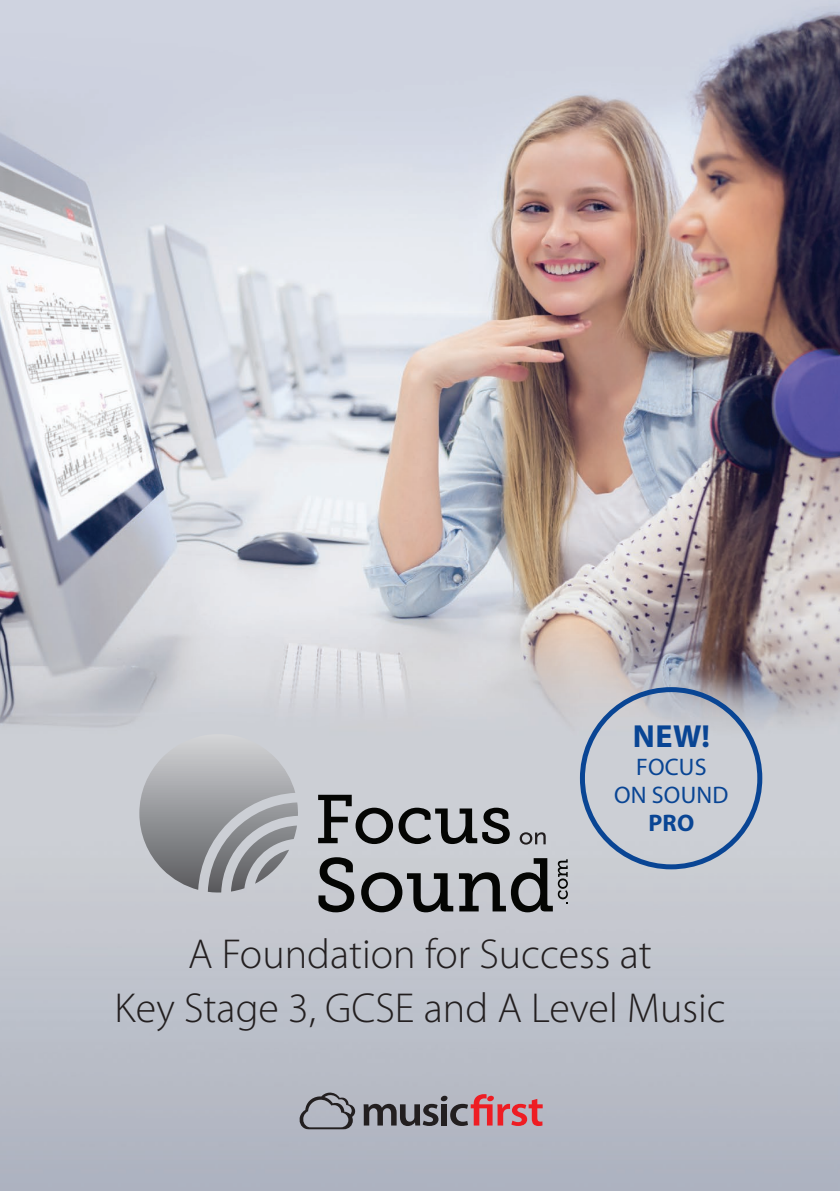
<style>
.page{position:relative;width:840px;height:1191px;background:#fff}
.page>*{position:absolute;margin:0;border:0;box-sizing:border-box;transform-origin:0 0}
.t1{font:300 42px/54px "Myriad Pro";color:#231f20;text-align:center}
.t2{font:700 32px "Myriad Pro";color:#094594}
.t3{font:24px/28px "Myriad Pro";letter-spacing:.01em;color:#094594;text-align:center}
.t4{font:700 24px "Myriad Pro";color:#094594}
</style>
<div class="page">
<img style="left:0;top:0;width:839px;height:1191px">
<svg style="left:363px;top:1094px;width:179px;height:32px;background:#9e7e86"></svg>
<svg style="left:298px;top:1092px;width:57px;height:37px;background:#93959e"></svg>
<div style="left:579px;top:687px;width:182px;height:182px;border:5px solid #094594;border-radius:50%"></div>
<svg style="left:139px;top:734px;width:159px;height:158px;background:#aaacb0"></svg>
<svg style="left:318px;top:794px;width:191px;height:50px;background:#8e9194"></svg>
<svg style="left:318px;top:857px;width:36px;height:55px;background:#6f7174"></svg>
<svg style="left:519px;top:832px;width:26px;height:12px"></svg>
<svg style="left:361px;top:858px;width:206px;height:54px;background:#8c8e91"></svg>
<p class="t2" style="left:632px;top:715px;width:79px">NEW!</p>
<p class="t3" style="left:613px;top:753px;width:116px">FOCUS<br>ON SOUND</p>
<p class="t4" style="left:648px;top:807px;width:47px">PRO</p>
<p class="t1" style="left:114px;top:926px;width:612px">A Foundation for Success at<br>Key Stage 3, GCSE and A Level Music</p>
</div>
